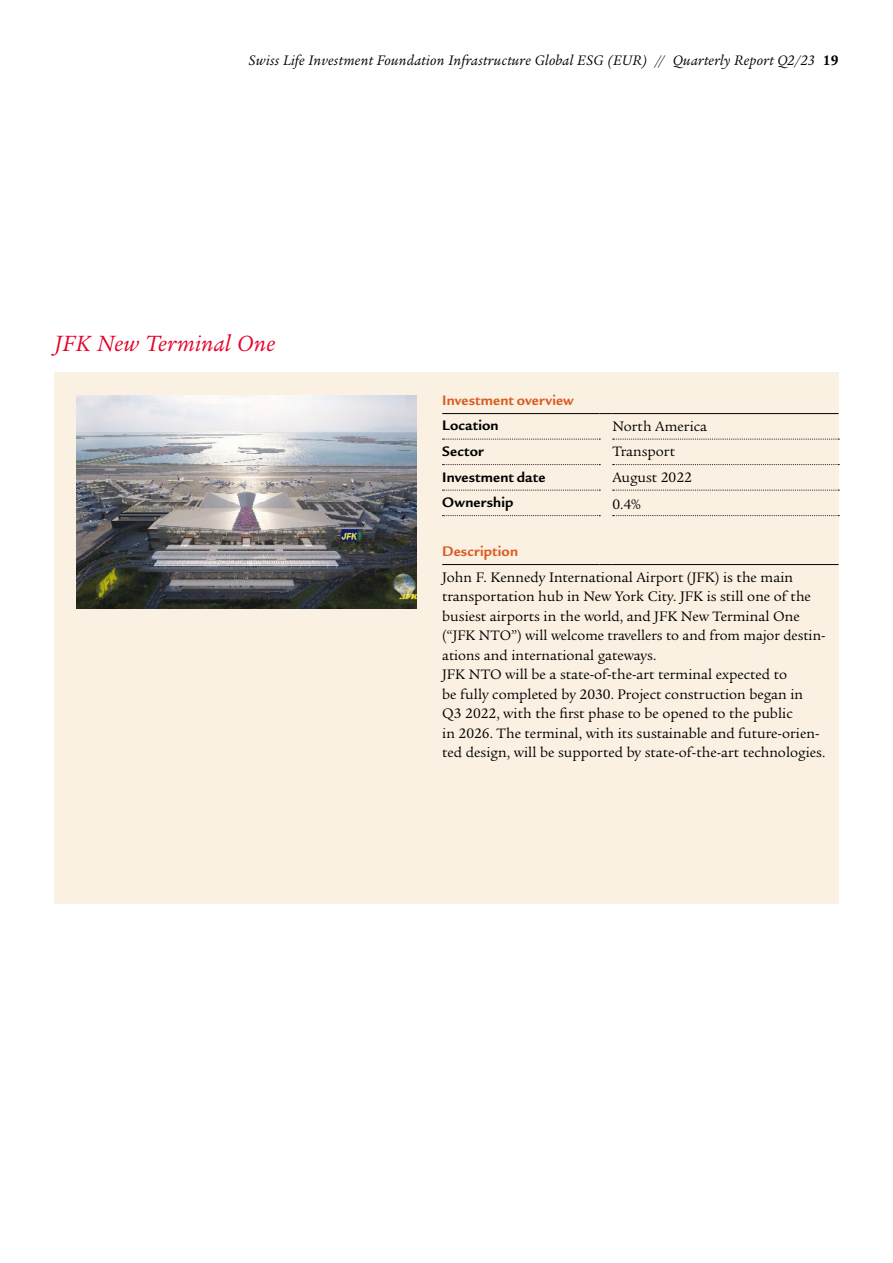
<style>
.page{position:relative;width:893px;height:1263px;background:#fff}
.page>*{position:absolute;margin:0;border:0;box-sizing:border-box;transform-origin:0 0}
.t1{font:italic 24px "Legacy Serif ITC Pro";letter-spacing:.01em;color:#e4002b}
.Book_10_13pt_K{font:15px/19.5px "Legacy Serif ITC Pro";color:#000}
.t2{font:italic 15px "Legacy Serif ITC Pro";letter-spacing:.02em;color:#000}
.TabTitel_9_12_Kopf_Schwarz{font:700 15px "Legacy Sans ITC Pro";letter-spacing:.01em;color:#000}
.TabText_9_12_-_Spalte_Libündig{font:15px "Legacy Serif ITC Pro";color:#000}
.TabTitel_9_12_Farbe{font:700 15px "Legacy Sans ITC Pro";letter-spacing:.01em;color:#da5b23}
.s1{font-weight:700;font-style:normal}
</style>
<div class="page">
<div style="left:54px;top:372px;width:784px;height:531px;background:#faf1e2"></div>
<img style="left:77px;top:395px;width:340px;height:213px">
<svg style="left:442px;top:439px;width:158px;height:1px"></svg>
<svg style="left:613px;top:439px;width:226px;height:1px"></svg>
<svg style="left:442px;top:464px;width:158px;height:1px"></svg>
<svg style="left:613px;top:464px;width:226px;height:1px"></svg>
<svg style="left:442px;top:490px;width:158px;height:1px"></svg>
<svg style="left:613px;top:515px;width:226px;height:1px"></svg>
<svg style="left:600px;top:413px;width:12px;height:1px"></svg>
<hr style="left:612px;top:413px;width:227px;height:1px;background:#000">
<svg style="left:613px;top:490px;width:226px;height:1px"></svg>
<hr style="left:442px;top:564px;width:158px;height:1px;background:#000">
<svg style="left:600px;top:564px;width:12px;height:1px"></svg>
<hr style="left:612px;top:564px;width:227px;height:1px;background:#000">
<hr style="left:442px;top:413px;width:158px;height:1px;background:#000">
<svg style="left:442px;top:515px;width:158px;height:1px"></svg>
<p class="t2" style="left:249px;top:51px;width:591px">Swiss Life Investment Foundation Infrastructure Global ESG (EUR) // Quarterly Report Q2/23 <span class="s1">19</span></p>
<h2 class="t1" style="left:54px;top:328px;width:223px">JFK New Terminal One</h2>
<p class="TabTitel_9_12_Farbe" style="left:442px;top:391px;width:133px">Investment overview</p>
<p class="TabTitel_9_12_Kopf_Schwarz" style="left:442px;top:417px;width:58px">Location</p>
<p class="TabText_9_12_-_Spalte_Libündig" style="left:612px;top:417px;width:96px">North America</p>
<p class="TabTitel_9_12_Kopf_Schwarz" style="left:442px;top:442px;width:43px">Sector</p>
<p class="TabText_9_12_-_Spalte_Libündig" style="left:612px;top:442px;width:64px">Transport</p>
<p class="TabTitel_9_12_Kopf_Schwarz" style="left:442px;top:468px;width:105px">Investment date</p>
<p class="TabText_9_12_-_Spalte_Libündig" style="left:612px;top:468px;width:81px">August 2022</p>
<p class="TabTitel_9_12_Kopf_Schwarz" style="left:442px;top:493px;width:73px">Ownership</p>
<p class="TabText_9_12_-_Spalte_Libündig" style="left:612px;top:495px;width:30px">0.4%</p>
<p class="TabTitel_9_12_Farbe" style="left:442px;top:542px;width:77px">Description</p>
<p class="Book_10_13pt_K" style="left:442px;top:567px;width:384px">John F. Kennedy International Airport (JFK) is the main transportation hub in New York City. JFK is still one of the busiest airports in the world, and JFK New Terminal One (“JFK NTO”) will welcome travellers to and from major destin&shy;ations and international gateways.</p>
<p class="Book_10_13pt_K" style="left:442px;top:664px;width:385px">JFK NTO will be a state-of-the-art terminal expected to<br>be fully completed by 2030. Project construction began in Q3 2022, with the first phase to be opened to the public<br>in 2026. The terminal, with its sustainable and future-orien&shy;ted design, will be supported by state-of-the-art technologies.</p>
</div>
